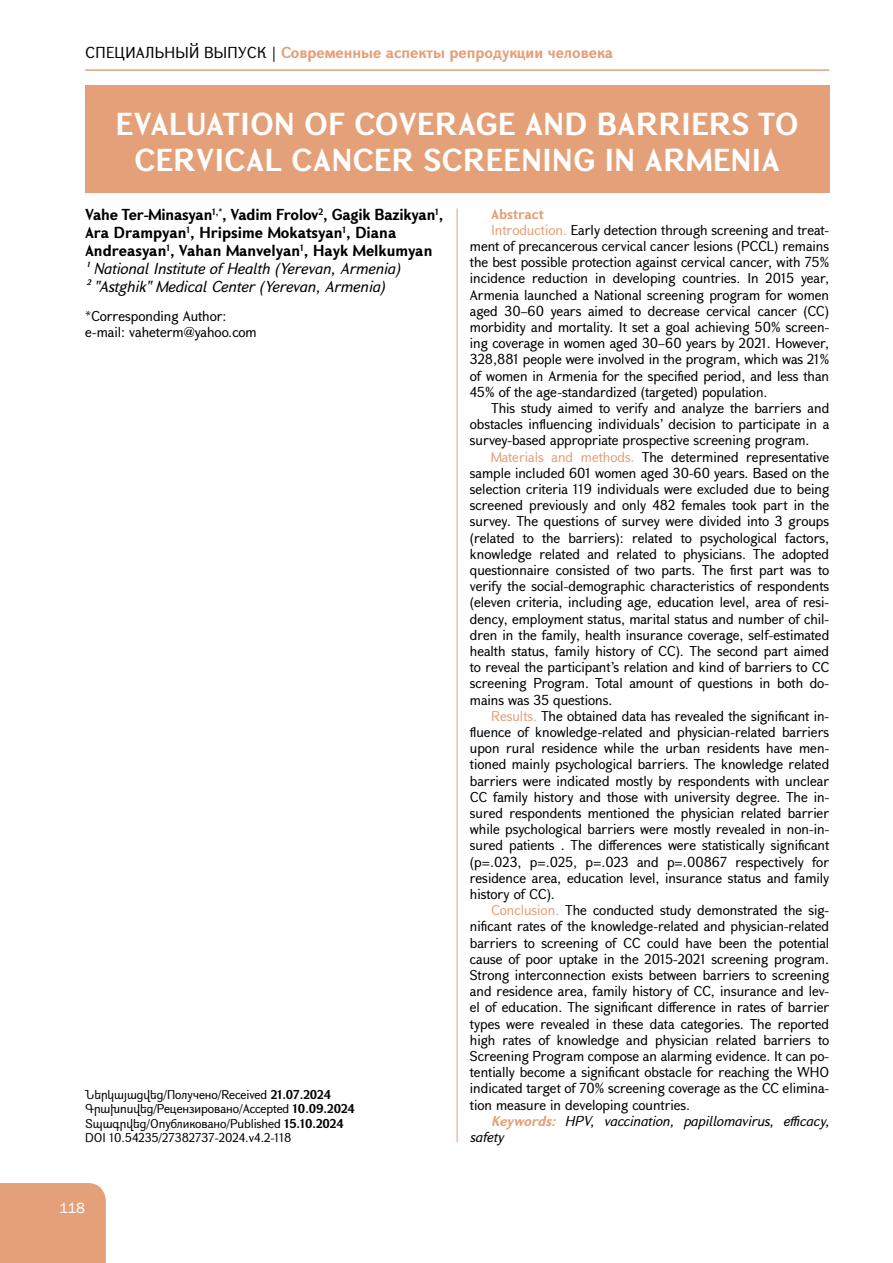
<style>
.page{position:relative;width:893px;height:1263px;background:#fff}
.page>*{position:absolute;margin:0;border:0;box-sizing:border-box;transform-origin:0 0}
.t1{font:700 30px/36px "GHEA Grapalat";letter-spacing:.02em;color:#fff;text-align:center}
.t2{font:700 15px/18px "GHEA Grapalat";letter-spacing:-.005em;color:#000}
.t3{font:700 15px "GHEA Grapalat";color:#e4a179}
.t4{font:15px "Franklin Gothic";color:#fff}
.t5{font:13.5px/16.5px "GHEA Grapalat";color:#000}
.t6{font:italic 13.5px "GHEA Grapalat";color:#000}
.t7{font:700 13.5px "GHEA Grapalat";color:#e4a179}
.t8{font:12px/14.4px "GHEA Grapalat";letter-spacing:-.005em;color:#000}
.s1{font-weight:400;color:#000}
.s2{font-weight:400;font-style:italic}
.s3{color:#e4a179}
.s4{font-weight:700;color:#e4a179}
.s5{font-weight:700}
</style>
<div class="page">
<div style="left:0;top:1183px;width:106px;height:80px;background:#e4a179"></div>
<hr style="left:85px;top:69px;width:744px;height:2px;background:#e4a179">
<div style="left:85px;top:85px;width:744px;height:107px;background:#e4a179"></div>
<hr style="left:457px;top:208px;width:1px;height:934px;background:#e4a179">
<p class="t3" style="left:85px;top:42px;width:529px"><span class="s1">СПЕЦИАЛЬНЫЙ ВЫПУСК |</span> Современные аспекты репродукции человека</p>
<h1 class="t1" style="left:116px;top:105px;width:684px">EVALUATION OF COVERAGE AND BARRIERS TO<br>CERVICAL CANCER SCREENING IN ARMENIA</h1>
<p class="t2" style="left:85px;top:205px;width:360px">Vahe Ter-Minasyan<sup>1,*</sup>, Vadim Frolov<sup>2</sup>, Gagik Bazikyan<sup>1</sup>, Ara Drampyan<sup>1</sup>, Hripsime Mokatsyan<sup>1</sup>, Diana Andreasyan<sup>1</sup>, Vahan Manvelyan<sup>1</sup>, Hayk Melkumyan<br><span class="s2">¹ National Institute of Health (Yerevan, Armenia)<br>² "Astghik" Medical Center (Yerevan, Armenia)</span></p>
<p class="t7" style="left:491px;top:204px;width:54px">Abstract</p>
<p class="t5" style="left:491px;top:221px;width:340px"><span class="s3">Introduction.</span> Early detection through screening and treat-</p>
<p class="t5" style="left:470px;top:237px;width:361px">ment of precancerous cervical cancer lesions (PCCL) remains</p>
<p class="t5" style="left:470px;top:253px;width:361px">the best possible protection against cervical cancer, with 75%</p>
<p class="t5" style="left:470px;top:270px;width:361px">incidence reduction in developing countries. In 2015 year,</p>
<p class="t5" style="left:470px;top:286px;width:361px">Armenia launched a National screening program for women</p>
<p class="t5" style="left:470px;top:302px;width:361px">aged 30–60 years aimed to decrease cervical cancer (CC)</p>
<p class="t5" style="left:470px;top:318px;width:361px">morbidity and mortality. It set a goal achieving 50% screen-</p>
<p class="t5" style="left:470px;top:334px;width:361px">ing coverage in women aged 30–60 years by 2021. However,</p>
<p class="t5" style="left:470px;top:351px;width:361px">328,881 people were involved in the program, which was 21%</p>
<p class="t5" style="left:470px;top:367px;width:361px">of women in Armenia for the specified period, and less than</p>
<p class="t5" style="left:470px;top:383px;width:299px">45% of the age-standardized (targeted) population.</p>
<p class="t5" style="left:491px;top:399px;width:340px">This study aimed to verify and analyze the barriers and</p>
<p class="t5" style="left:470px;top:415px;width:361px">obstacles influencing individuals’ decision to participate in a</p>
<p class="t5" style="left:470px;top:432px;width:341px">survey-based appropriate prospective screening program.</p>
<p class="t5" style="left:491px;top:448px;width:340px"><span class="s3">Materials and methods.</span> The determined representative</p>
<p class="t5" style="left:470px;top:464px;width:361px">sample included 601 women aged 30-60 years. Based on the</p>
<p class="t5" style="left:470px;top:480px;width:361px">selection criteria 119 individuals were excluded due to being</p>
<p class="t5" style="left:470px;top:496px;width:361px">screened previously and only 482 females took part in the</p>
<p class="t5" style="left:470px;top:513px;width:361px">survey. The questions of survey were divided into 3 groups</p>
<p class="t5" style="left:470px;top:529px;width:361px">(related to the barriers): related to psychological factors,</p>
<p class="t5" style="left:470px;top:545px;width:361px">knowledge related and related to physicians. The adopted</p>
<p class="t5" style="left:470px;top:561px;width:361px">questionnaire consisted of two parts. The first part was to</p>
<p class="t5" style="left:470px;top:577px;width:361px">verify the social-demographic characteristics of respondents</p>
<p class="t5" style="left:470px;top:594px;width:361px">(eleven criteria, including age, education level, area of resi-</p>
<p class="t5" style="left:470px;top:610px;width:361px">dency, employment status, marital status and number of chil-</p>
<p class="t5" style="left:470px;top:626px;width:361px">dren in the family, health insurance coverage, self-estimated</p>
<p class="t5" style="left:470px;top:642px;width:361px">health status, family history of CC). The second part aimed</p>
<p class="t5" style="left:470px;top:658px;width:361px">to reveal the participant’s relation and kind of barriers to CC</p>
<p class="t5" style="left:470px;top:675px;width:361px">screening Program. Total amount of questions in both do-</p>
<p class="t5" style="left:470px;top:691px;width:144px">mains was 35 questions.</p>
<p class="t5" style="left:491px;top:707px;width:340px"><span class="s3">Results.</span> The obtained data has revealed the significant in-</p>
<p class="t5" style="left:470px;top:723px;width:361px">fluence of knowledge-related and physician-related barriers</p>
<p class="t5" style="left:470px;top:739px;width:361px">upon rural residence while the urban residents have men-</p>
<p class="t5" style="left:470px;top:756px;width:361px">tioned mainly psychological barriers. The knowledge related</p>
<p class="t5" style="left:470px;top:772px;width:361px">barriers were indicated mostly by respondents with unclear</p>
<p class="t5" style="left:470px;top:788px;width:361px">CC family history and those with university degree. The in-</p>
<p class="t5" style="left:470px;top:804px;width:361px">sured respondents mentioned the physician related barrier</p>
<p class="t5" style="left:470px;top:820px;width:361px">while psychological barriers were mostly revealed in non-in-</p>
<p class="t5" style="left:470px;top:837px;width:361px">sured patients . The differences were statistically significant</p>
<p class="t5" style="left:470px;top:853px;width:361px">(p=.023, p=.025, p=.023 and p=.00867 respectively for</p>
<p class="t5" style="left:470px;top:869px;width:361px">residence area, education level, insurance status and family</p>
<p class="t5" style="left:470px;top:885px;width:87px">history of CC).</p>
<p class="t5" style="left:491px;top:901px;width:340px"><span class="s3">Conclusion.</span> The conducted study demonstrated the sig-</p>
<p class="t5" style="left:470px;top:918px;width:361px">nificant rates of the knowledge-related and physician-related</p>
<p class="t5" style="left:470px;top:934px;width:361px">barriers to screening of CC could have been the potential</p>
<p class="t5" style="left:470px;top:950px;width:361px">cause of poor uptake in the 2015-2021 screening program.</p>
<p class="t5" style="left:470px;top:966px;width:361px">Strong interconnection exists between barriers to screening</p>
<p class="t5" style="left:470px;top:982px;width:361px">and residence area, family history of CC, insurance and lev-</p>
<p class="t5" style="left:470px;top:999px;width:361px">el of education. The significant difference in rates of barrier</p>
<p class="t5" style="left:470px;top:1015px;width:361px">types were revealed in these data categories. The reported</p>
<p class="t5" style="left:470px;top:1031px;width:361px">high rates of knowledge and physician related barriers to</p>
<p class="t5" style="left:470px;top:1047px;width:361px">Screening Program compose an alarming evidence. It can po-</p>
<p class="t5" style="left:470px;top:1063px;width:361px">tentially become a significant obstacle for reaching the WHO</p>
<p class="t5" style="left:470px;top:1080px;width:361px">indicated target of 70% screening coverage as the CC elimina-</p>
<p class="t5" style="left:470px;top:1096px;width:222px">tion measure in developing countries.</p>
<p class="t6" style="left:491px;top:1111px;width:340px"><span class="s4">Keywords։</span> HPV, vaccination, papillomavirus, efficacy,</p>
<p class="t6" style="left:470px;top:1127px;width:35px">safety</p>
<p class="t5" style="left:85px;top:307px;width:173px">*Corresponding Author: e-mail: vaheterm@yahoo.com</p>
<p class="t8" style="left:85px;top:1087px;width:271px">Ներկայացվեց/Получено/Received <span class="s5">21.07.2024<br></span>Գրախոսվեց/Рецензировано/Accepted <span class="s5">10.09.2024<br></span>Տպագրվեց/Опубликовано/Published <span class="s5">15.10.2024<br></span>DOI 10.54235/27382737-2024.v4.2-118</p>
<p class="t4" style="left:59px;top:1198px;width:28px">118</p>
</div>
